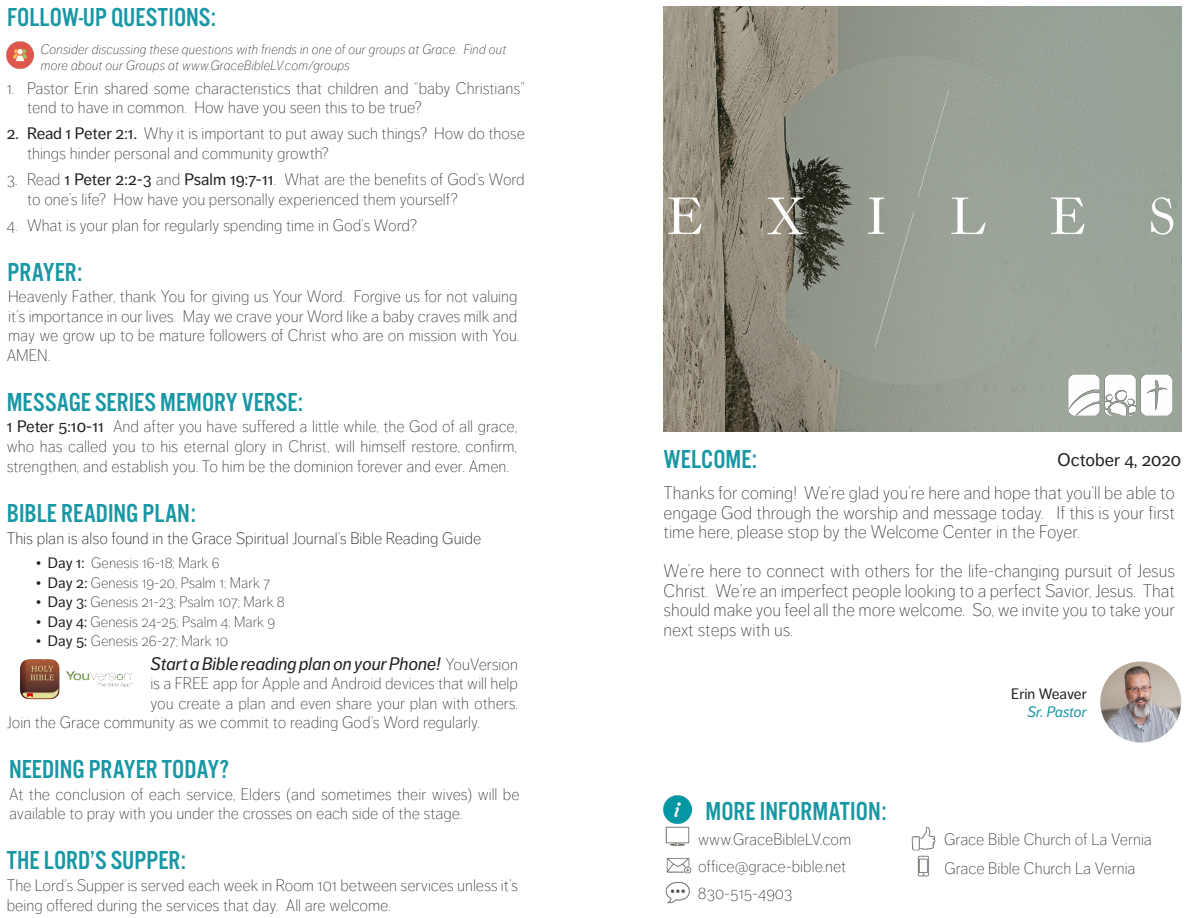
<style>
.page{position:relative;width:1188px;height:918px;background:#fff}
.page>*{position:absolute;margin:0;border:0;box-sizing:border-box;transform-origin:0 0}
.t1{font:27px "Alternate Got No 3 D";color:#1897a4}
.Body{font:300 expanded 18px/19.5px "Dagny Pro";color:#231f20;text-align:justify}
.t2{font:italic 18px "Dagny Pro";color:#231f20}
.t3{font:18px "Dagny Pro";color:#231f20}
.t4{font:300 expanded 16.5px/19.5px "Dagny Pro";color:#231f20}
.t5{font:300 expanded 16.5px "Dagny Pro";color:#000}
.t6{font:300 expanded 15px "Dagny Pro";color:#231f20}
.t7{font:15px "Dagny Pro";letter-spacing:-.005em;color:#231f20}
.t8{font:italic 15px "Dagny Pro";letter-spacing:-.005em;color:#1897a4}
.t9{font:italic 300 expanded 13.5px/16.2px "Dagny Pro";letter-spacing:.01em;color:#231f20}
.s1{font-weight:400;font-stretch:normal}
.s2{font-weight:300;font-style:normal;font-stretch:expanded;font-size:16.5px}
</style>
<div class="page">
<img style="left:663px;top:7px;width:518px;height:425px">
<img style="left:665px;top:826px;width:25px;height:20px">
<img style="left:917px;top:855px;width:12px;height:22px">
<img style="left:667px;top:858px;width:24px;height:16px">
<img style="left:665px;top:882px;width:24px;height:22px">
<img style="left:911px;top:827px;width:25px;height:24px">
<img style="left:1066px;top:364px;width:108px;height:61px">
<img style="left:1100px;top:662px;width:81px;height:80px;border-radius:40px">
<img style="left:7px;top:42px;width:27px;height:27px">
<img style="left:663px;top:795px;width:28px;height:28px">
<img style="left:20px;top:659px;width:113px;height:41px">
<p class="t1" style="left:7px;top:2px;width:210px">FOLLOW-UP QUESTIONS:</p>
<p class="t9" style="left:41px;top:41px;width:467px">Consider discussing these questions with friends in one of our groups at Grace. Find out more about our Groups at www.GraceBibleLV.com/groups</p>
<p class="t4" style="left:27px;top:78px;width:499px;text-indent:-20px">1. Pastor Erin shared some characteristics that children and “baby Christians” tend to have in common. How have you seen this to be true?</p>
<p class="t4" style="left:27px;top:124px;width:499px;text-indent:-20px"><span class="s1">2. Read 1 Peter 2:1.</span> Why it is important to put away such things? How do those things hinder personal and community growth?</p>
<p class="t4" style="left:27px;top:170px;width:499px;text-indent:-20px">3. Read <span class="s1">1 Peter 2:2-3</span> and <span class="s1">Psalm 19:7-11</span>. What are the benefits of God’s Word to one’s life? How have you personally experienced them yourself?</p>
<p class="t4" style="left:7px;top:216px;width:412px">4. What is your plan for regularly spending time in God’s Word?</p>
<p class="t1" style="left:8px;top:258px;width:76px">PRAYER:</p>
<p class="t4" style="left:7px;top:287px;width:514px">Heavenly Father, thank You for giving us Your Word. Forgive us for not valuing it’s importance in our lives. May we crave your Word like a baby craves milk and may we grow up to be mature followers of Christ who are on mission with You.<br>AMEN.</p>
<p class="t1" style="left:7px;top:387px;width:298px">MESSAGE SERIES MEMORY VERSE:</p>
<p class="t4" style="left:7px;top:417px;width:512px;text-align:justify"><span class="s1">1 Peter 5:10-11</span> And after you have suffered a little while, the God of all grace, who has called you to his eternal glory in Christ, will himself restore, confirm, strengthen, and establish you. To him be the dominion forever and ever. Amen.</p>
<p class="t1" style="left:7px;top:499px;width:191px">BIBLE READING PLAN:</p>
<p class="t5" style="left:7px;top:529px;width:476px">This plan is also found in the Grace Spiritual Journal’s Bible Reading Guide</p>
<p class="t6" style="left:36px;top:555px;width:185px"><span class="s1">• Day 1:</span> Genesis 16-18; Mark 6</p>
<p class="t6" style="left:36px;top:574px;width:236px"><span class="s1">• Day 2:</span> Genesis 19-20, Psalm 1; Mark 7</p>
<p class="t6" style="left:36px;top:594px;width:251px"><span class="s1">• Day 3:</span> Genesis 21-23; Psalm 107; Mark 8</p>
<p class="t6" style="left:36px;top:613px;width:241px"><span class="s1">• Day 4:</span> Genesis 24-25; Psalm 4; Mark 9</p>
<p class="t6" style="left:36px;top:633px;width:194px"><span class="s1">• Day 5:</span> Genesis 26-27; Mark 10</p>
<p class="t2" style="left:150px;top:653px;width:369px">Start a Bible reading plan on your Phone! <span class="s2">YouVersion</span></p>
<p class="t4" style="left:150px;top:674px;width:369px">is a FREE app for Apple and Android devices that will help</p>
<p class="t4" style="left:150px;top:694px;width:369px">you create a plan and even share your plan with others.</p>
<p class="t4" style="left:7px;top:713px;width:475px">Join the Grace community as we commit to reading God’s Word regularly.</p>
<p class="t1" style="left:9px;top:755px;width:221px">NEEDING PRAYER TODAY?</p>
<p class="t4" style="left:9px;top:785px;width:512px">At the conclusion of each service, Elders (and sometimes their wives) will be available to pray with you under the crosses on each side of the stage.</p>
<p class="t1" style="left:7px;top:846px;width:181px">THE LORD’S SUPPER:</p>
<p class="t4" style="left:7px;top:876px;width:513px">The Lord’s Supper is served each week in Room 101 between services unless it’s being offered during the services that day. All are welcome.</p>
<p class="t1" style="left:664px;top:445px;width:95px">WELCOME:</p>
<p class="t3" style="left:1058px;top:450px;width:125px">October 4, 2020</p>
<p class="Body" style="left:664px;top:484px;width:513px">Thanks for coming! We’re glad you’re here and hope that you’ll be able to engage God through the worship and message today. If this is your first time here, please stop by the Welcome Center in the Foyer.</p>
<p class="Body" style="left:664px;top:562px;width:513px">We’re here to connect with others for the life-changing pursuit of Jesus Christ. We’re an imperfect people looking to a perfect Savior, Jesus. That should make you feel all the more welcome. So, we invite you to take your next steps with us.</p>
<p class="t1" style="left:706px;top:796px;width:182px">MORE INFORMATION:</p>
<p class="t4" style="left:698px;top:830px;width:155px">www.GraceBibleLV.com</p>
<p class="t4" style="left:698px;top:857px;width:150px">office@grace-bible.net</p>
<p class="t4" style="left:698px;top:884px;width:96px">830-515-4903</p>
<p class="t7" style="left:1011px;top:685px;width:77px">Erin Weaver</p>
<p class="t8" style="left:1027px;top:703px;width:61px">Sr. Pastor</p>
<p class="t4" style="left:944px;top:830px;width:209px">Grace Bible Church of La Vernia</p>
<p class="t4" style="left:944px;top:858px;width:193px">Grace Bible Church La Vernia</p>
</div>
